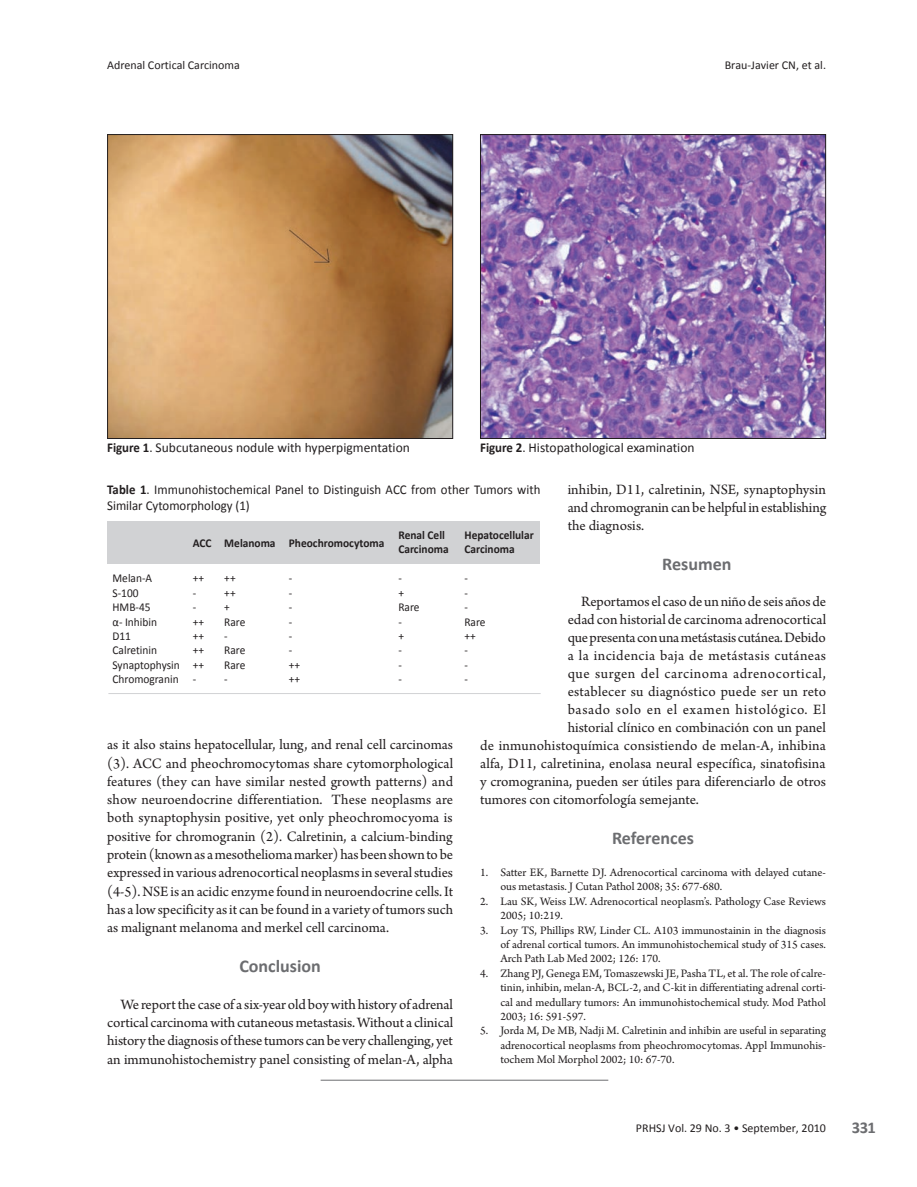
<style>
.page{position:relative;width:917px;height:1187px;background:#fff}
.page>*{position:absolute;margin:0;border:0;box-sizing:border-box;transform-origin:0 0}
.t1{font:700 18px "Calibri";color:#6c6d70}
.t2{font:700 16.5px "Calibri";color:#6c6d70}
.t3{font:15px/18.3px "Arno Pro";color:#231f20;text-align:justify}
.t4{font:15px "Arno Pro";letter-spacing:.04em;color:#231f20}
.t5{font:15px "Arno Pro";letter-spacing:.025em;color:#231f20}
.t6{font:13.5px/16.2px "Calibri";color:#231f20;scale:.95 1}
.t7{font:12px/14.4px "Arno Pro";color:#231f20;text-align:justify}
.t8{font:12px "Calibri";color:#231f20;scale:.95 1}
.t9{font:12px "Calibri";color:#231f20}
.t10{font:700 12px/14.4px "Calibri";color:#231f20;scale:.95 1}
.s1{font-weight:700}
</style>
<div class="page">
<hr style="left:320px;top:1079px;width:288px;height:1px;background:#6c6d70">
<div style="left:107px;top:521px;width:432px;height:43px;background:#d1d2d4"></div>
<hr style="left:108px;top:693px;width:432px;height:1px;background:#d1d2d4">
<img style="left:482px;top:136px;width:341px;height:301px">
<div style="left:480px;top:134px;width:345px;height:305px;border:1px solid #231f20"></div>
<img style="left:109px;top:136px;width:342px;height:301px">
<div style="left:107px;top:134px;width:346px;height:305px;border:1px solid #231f20"></div>
<p class="t9" style="left:107px;top:58px;width:134px">Adrenal Cortical Carcinoma</p>
<p class="t9" style="left:724px;top:58px;width:103px">Brau-Javier CN, et al.</p>
<p class="t6" style="left:107px;top:438px;width:320px"><span class="s1">Figure 1</span>. Subcutaneous nodule with hyperpigmentation</p>
<p class="t6" style="left:480px;top:438px;width:227px"><span class="s1">Figure 2</span>. Histopathological examination</p>
<p class="t3" style="left:567px;top:481px;width:260px">inhibin, D11, calretinin, NSE, synaptophysin and chromogranin can be helpful in establishing the diagnosis.</p>
<p class="t1" style="left:662px;top:552px;width:71px">Resumen</p>
<p class="t3" style="left:581px;top:593px;width:246px">Reportamos el caso de un niño de seis años de</p>
<p class="t3" style="left:567px;top:611px;width:260px">edad con historial de carcinoma adrenocortical</p>
<p class="t3" style="left:567px;top:629px;width:260px">que presenta con una metástasis cutánea. Debido</p>
<p class="t5" style="left:567px;top:646px;width:260px">a la incidencia baja de metástasis cutáneas</p>
<p class="t4" style="left:567px;top:664px;width:259px">que surgen del carcinoma adrenocortical,</p>
<p class="t3" style="left:567px;top:683px;width:260px">establecer su diagnóstico puede ser un reto</p>
<p class="t4" style="left:567px;top:700px;width:259px">basado solo en el examen histológico. El</p>
<p class="t3" style="left:567px;top:719px;width:260px">historial clínico en combinación con un panel</p>
<p class="t3" style="left:480px;top:737px;width:347px">de inmunohistoquímica consistiendo de melan-A, inhibina</p>
<p class="t3" style="left:480px;top:755px;width:347px">alfa, D11, calretinina, enolasa neural específica, sinatofisina</p>
<p class="t3" style="left:480px;top:773px;width:347px">y cromogranina, pueden ser útiles para diferenciarlo de otros</p>
<p class="t3" style="left:480px;top:791px;width:220px">tumores con citomorfología semejante.</p>
<p class="t1" style="left:612px;top:826px;width:83px">References</p>
<p class="t7" style="left:500px;top:865px;width:327px;text-indent:-20px">1. Satter EK, Barnette DJ. Adrenocortical carcinoma with delayed cutane&shy;ous metastasis. J Cutan Pathol 2008; 35: 677-680.</p>
<p class="t7" style="left:500px;top:894px;width:327px;text-indent:-20px">2. Lau SK, Weiss LW. Adrenocortical neoplasm’s. Pathology Case Reviews<br>2005; 10:219.</p>
<p class="t7" style="left:500px;top:923px;width:327px;text-indent:-20px">3. Loy TS, Phillips RW, Linder CL. A103 immunostainin in the diagnosis of adrenal cortical tumors. An immunohistochemical study of 315 cases.<br>Arch Path Lab Med 2002; 126: 170.</p>
<p class="t7" style="left:500px;top:966px;width:327px;text-indent:-20px">4. Zhang PJ, Genega EM, Tomaszewski JE, Pasha TL, et al. The role of calre&shy;tinin, inhibin, melan-A, BCL-2, and C-kit in differentiating adrenal corti&shy;cal and medullary tumors: An immunohistochemical study. Mod Pathol 2003; 16: 591-597.</p>
<p class="t7" style="left:500px;top:1024px;width:327px;text-indent:-20px">5. Jorda M, De MB, Nadji M. Calretinin and inhibin are useful in separating adrenocortical neoplasms from pheochromocytomas. Appl Immunohis&shy;tochem Mol Morphol 2002; 10: 67-70.</p>
<p class="t6" style="left:107px;top:481px;width:457px"><span class="s1">Table 1</span>. Immunohistochemical Panel to Distinguish ACC from other Tumors with<br>Similar Cytomorphology (1)</p>
<p class="t10" style="left:193px;top:534px;width:6px">ACC</p>
<p class="t10" style="left:224px;top:534px;width:170px">Melanoma Pheochromocytoma</p>
<p class="t10" style="left:384px;top:527px;width:65px">Renal Cell</p>
<p class="t10" style="left:404px;top:527px;width:138px;text-indent:60px">Hepatocellular arcinoma Carcinoma</p>
<p class="t8" style="left:112px;top:571px;width:43px">Melan-A</p>
<p class="t8" style="left:193px;top:571px;width:14px">++</p>
<p class="t8" style="left:224px;top:571px;width:14px">++</p>
<p class="t8" style="left:289px;top:571px;width:5px">-</p>
<p class="t8" style="left:398px;top:571px;width:5px">-</p>
<p class="t8" style="left:464px;top:571px;width:5px">-</p>
<p class="t8" style="left:112px;top:585px;width:29px">S-100</p>
<p class="t8" style="left:193px;top:585px;width:47px">- ++</p>
<p class="t8" style="left:289px;top:585px;width:5px">-</p>
<p class="t8" style="left:398px;top:585px;width:7px">+</p>
<p class="t8" style="left:464px;top:585px;width:5px">-</p>
<p class="t8" style="left:112px;top:599px;width:42px">HMB-45</p>
<p class="t8" style="left:193px;top:599px;width:41px">- +</p>
<p class="t8" style="left:289px;top:599px;width:5px">-</p>
<p class="t8" style="left:398px;top:599px;width:24px">Rare</p>
<p class="t8" style="left:464px;top:599px;width:5px">-</p>
<p class="t8" style="left:112px;top:614px;width:48px">α- Inhibin</p>
<p class="t8" style="left:193px;top:614px;width:14px">++</p>
<p class="t8" style="left:224px;top:614px;width:24px">Rare</p>
<p class="t8" style="left:289px;top:614px;width:5px">-</p>
<p class="t8" style="left:398px;top:614px;width:5px">-</p>
<p class="t8" style="left:464px;top:614px;width:24px">Rare</p>
<p class="t8" style="left:112px;top:628px;width:21px">D11</p>
<p class="t8" style="left:193px;top:628px;width:14px">++</p>
<p class="t8" style="left:224px;top:628px;width:5px">-</p>
<p class="t8" style="left:289px;top:628px;width:5px">-</p>
<p class="t8" style="left:398px;top:628px;width:7px">+</p>
<p class="t8" style="left:464px;top:628px;width:14px">++</p>
<p class="t8" style="left:112px;top:643px;width:48px">Calretinin</p>
<p class="t8" style="left:193px;top:643px;width:14px">++</p>
<p class="t8" style="left:224px;top:643px;width:24px">Rare</p>
<p class="t8" style="left:289px;top:643px;width:5px">-</p>
<p class="t8" style="left:398px;top:643px;width:5px">-</p>
<p class="t8" style="left:464px;top:643px;width:5px">-</p>
<p class="t8" style="left:112px;top:657px;width:98px">Synaptophysin ++</p>
<p class="t8" style="left:224px;top:657px;width:24px">Rare</p>
<p class="t8" style="left:289px;top:657px;width:14px">++</p>
<p class="t8" style="left:398px;top:657px;width:5px">-</p>
<p class="t8" style="left:464px;top:657px;width:5px">-</p>
<p class="t8" style="left:112px;top:671px;width:89px">Chromogranin -</p>
<p class="t8" style="left:224px;top:671px;width:5px">-</p>
<p class="t8" style="left:289px;top:671px;width:14px">++</p>
<p class="t8" style="left:398px;top:671px;width:5px">-</p>
<p class="t8" style="left:464px;top:671px;width:5px">-</p>
<p class="t3" style="left:107px;top:736px;width:347px">as it also stains hepatocellular, lung, and renal cell carcinomas (3). ACC and pheochromocytomas share cytomorphological features (they can have similar nested growth patterns) and show neuroendocrine differentiation. These neoplasms are both synaptophysin positive, yet only pheochromocyoma is positive for chromogranin (2). Calretinin, a calcium-binding protein (known as a mesothelioma marker) has been shown to be expressed in various adrenocortical neoplasms in several studies (4-5). NSE is an acidic enzyme found in neuroendocrine cells. It has a low specificity as it can be found in a variety of tumors such as malignant melanoma and merkel cell carcinoma.</p>
<p class="t1" style="left:239px;top:954px;width:83px">Conclusion</p>
<p class="t3" style="left:107px;top:995px;width:347px;text-indent:14px">We report the case of a six-year old boy with history of adrenal cortical carcinoma with cutaneous metastasis. Without a clinical history the diagnosis of these tumors can be very challenging, yet an immunohistochemistry panel consisting of melan-A, alpha</p>
<p class="t9" style="left:635px;top:1120px;width:191px">PRHSJ Vol. 29 No. 3 • September, 2010</p>
<p class="t2" style="left:851px;top:1116px;width:26px">331</p>
</div>
